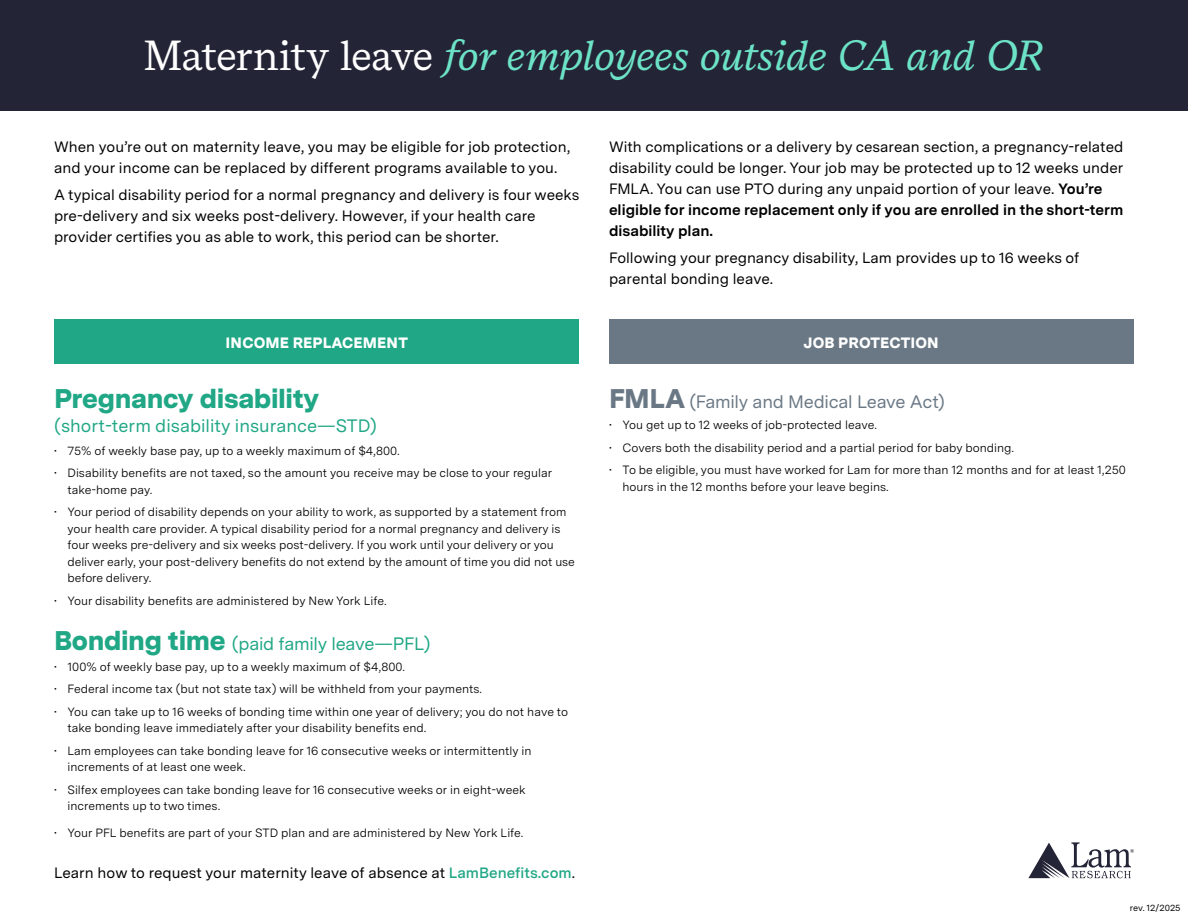
<style>
.page{position:relative;width:1188px;height:918px;background:#fff}
.page>*{position:absolute;margin:0;border:0;box-sizing:border-box;transform-origin:0 0}
.t1{font:italic 42px "Messina Serif";letter-spacing:-.01em;color:#6ce3c6}
.t2{font:900 27px "Messina Sans";letter-spacing:-.015em;color:#20a785}
.t3{font:18px "Messina Sans";color:#20a785}
.t4{font:18px "Messina Sans";letter-spacing:-.02em;color:#20a785}
.t5{font:18px "Messina Sans";letter-spacing:-.02em;color:#6a7885}
.t6{font:15px/21px "Messina Sans";color:#000}
.t7{font:900 15px "Messina Sans";letter-spacing:.01em;color:#fff}
.t8{font:12px/16.5px "Messina Sans";color:#000}
.t9{font:9px "Messina Sans";color:#000}
.s1{font-style:normal;color:#fff}
.s2{font-weight:900;font-size:27px}
.s3{font-weight:600;color:#20a785}
.s4{font-weight:700}
</style>
<div class="page">
<div style="left:54px;top:319px;width:525px;height:44px;background:#20a785"></div>
<div style="left:609px;top:319px;width:525px;height:44px;background:#6a7885"></div>
<svg style="left:1028px;top:842px;width:106px;height:36px"></svg>
<div style="left:0;top:0;width:1188px;height:110px;background:#242437"></div>
<h1 class="t1" style="left:144px;top:26px;width:902px"><span class="s1">Maternity leave</span> for employees outside CA and OR</h1>
<p class="t6" style="left:54px;top:136px;width:518px">When you’re out on maternity leave, you may be eligible for job protection, and your income can be replaced by different programs available to you.</p>
<p class="t6" style="left:54px;top:184px;width:527px">A typical disability period for a normal pregnancy and delivery is four weeks pre-delivery and six weeks post-delivery. However, if your health care provider certifies you as able to work, this period can be shorter.</p>
<p class="t7" style="left:226px;top:332px;width:184px">INCOME REPLACEMENT</p>
<h2 class="t2" style="left:54px;top:378px;width:267px">Pregnancy disability</h2>
<h3 class="t3" style="left:54px;top:413px;width:324px">(short-term disability insurance—STD)</h3>
<p class="t8" style="left:54px;top:442px;width:347px">• 75% of weekly base pay, up to a weekly maximum of $4,800.</p>
<p class="t8" style="left:68px;top:465px;width:486px;text-indent:-14px">• Disability benefits are not taxed, so the amount you receive may be close to your regular take-home pay.</p>
<p class="t8" style="left:68px;top:504px;width:509px;text-indent:-14px">• Your period of disability depends on your ability to work, as supported by a statement from your health care provider. A typical disability period for a normal pregnancy and delivery is four weeks pre-delivery and six weeks post-delivery. If you work until your delivery or you deliver early, your post-delivery benefits do not extend by the amount of time you did not use before delivery.</p>
<p class="t8" style="left:54px;top:592px;width:334px">• Your disability benefits are administered by New York Life.</p>
<h3 class="t4" style="left:54px;top:631px;width:378px"><span class="s2">Bonding time</span> (paid family leave—PFL)</h3>
<p class="t8" style="left:54px;top:658px;width:353px">• 100% of weekly base pay, up to a weekly maximum of $4,800.</p>
<p class="t8" style="left:54px;top:681px;width:430px">• Federal income tax (but not state tax) will be withheld from your payments.</p>
<p class="t8" style="left:68px;top:703px;width:502px;text-indent:-14px">• You can take up to 16 weeks of bonding time within one year of delivery; you do not have to take bonding leave immediately after your disability benefits end.</p>
<p class="t8" style="left:68px;top:742px;width:466px;text-indent:-14px">• Lam employees can take bonding leave for 16 consecutive weeks or intermittently in increments of at least one week.</p>
<p class="t8" style="left:68px;top:781px;width:460px;text-indent:-14px">• Silfex employees can take bonding leave for 16 consecutive weeks or in eight-week increments up to two times.</p>
<p class="t8" style="left:54px;top:825px;width:471px">• Your PFL benefits are part of your STD plan and are administered by New York Life.</p>
<p class="t6" style="left:54px;top:862px;width:523px">Learn how to request your maternity leave of absence at <span class="s3">LamBenefits.com</span>.</p>
<p class="t6" style="left:609px;top:136px;width:516px">With complications or a delivery by cesarean section, a pregnancy-related disability could be longer. Your job may be protected up to 12 weeks under FMLA. You can use PTO during any unpaid portion of your leave. <span class="s4">You’re eligible for income replacement only if you are enrolled in the short-term disability plan.</span></p>
<p class="t6" style="left:609px;top:247px;width:472px">Following your pregnancy disability, Lam provides up to 16 weeks of parental bonding leave.</p>
<p class="t7" style="left:804px;top:332px;width:137px">JOB PROTECTION</p>
<h3 class="t5" style="left:609px;top:389px;width:338px"><span class="s2">FMLA</span> (Family and Medical Leave Act)</h3>
<p class="t8" style="left:609px;top:417px;width:270px">• You get up to 12 weeks of job-protected leave.</p>
<p class="t8" style="left:609px;top:439px;width:407px">• Covers both the disability period and a partial period for baby bonding.</p>
<p class="t8" style="left:622px;top:462px;width:505px;text-indent:-14px">• To be eligible, you must have worked for Lam for more than 12 months and for at least 1,250 hours in the 12 months before your leave begins.</p>
<p class="t9" style="left:1130px;top:901px;width:52px">rev. 12/2025</p>
</div>
